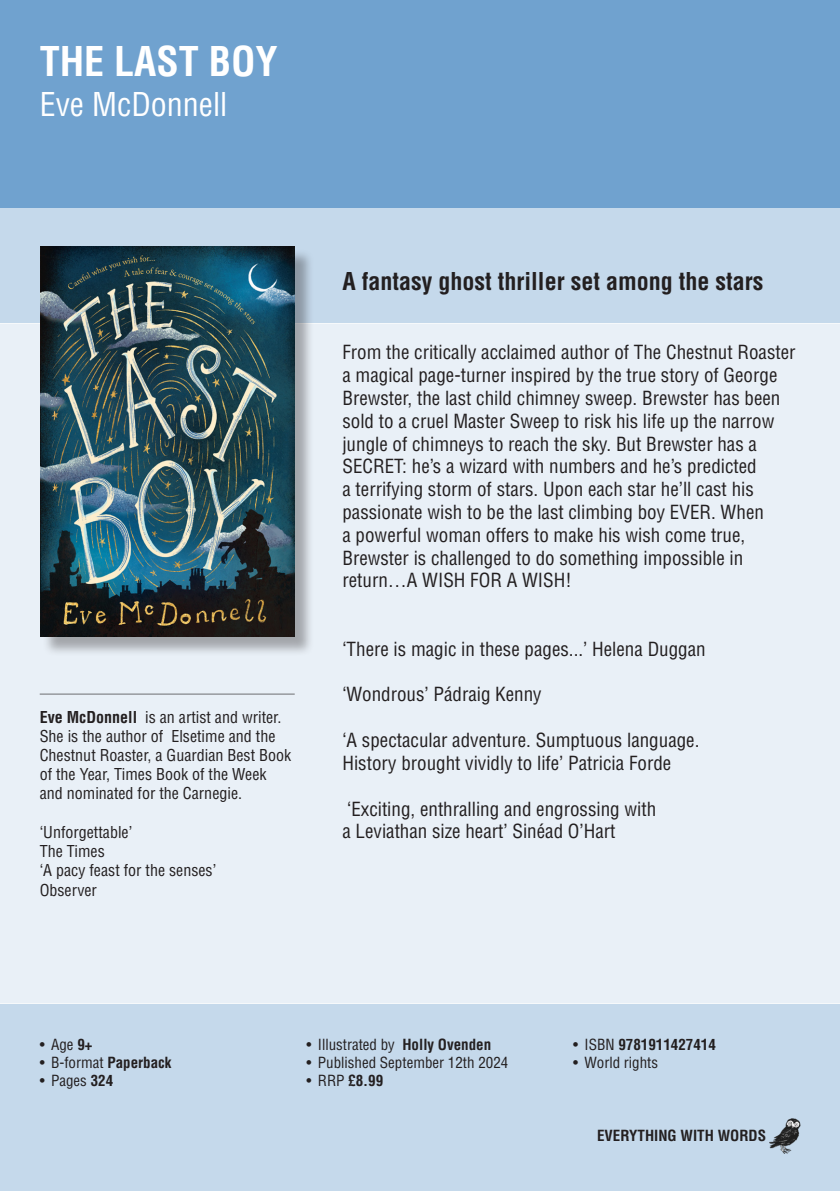
<style>
.page{position:relative;width:840px;height:1191px;background:#fff}
.page>*{position:absolute;margin:0;border:0;box-sizing:border-box;transform-origin:0 0}
.t1{font:700 condensed 40px "Helvetica";color:#fff}
.t2{font:condensed 32px "Helvetica";color:#fff}
.t3{font:700 condensed 24px "Helvetica";color:#231f20}
.t4{font:condensed 19px/22.8px "Helvetica";color:#231f20}
.t5{font:condensed 16px "Helvetica";color:#231f20}
.t6{font:condensed 15px "Helvetica";color:#231f20}
.t7{font:700 condensed 15px "Helvetica";color:#231f20}
.s1{font-weight:700}
.s2{font-weight:400}
</style>
<div class="page">
<div style="left:0;top:0;width:839px;height:1191px;background:#70a2cf"></div>
<div style="left:0;top:323px;width:839px;height:680px;background:#e9f0f7"></div>
<div style="left:0;top:1003px;width:839px;height:188px;background:#c5d9eb"></div>
<div style="left:0;top:208px;width:839px;height:115px;background:#c5d9eb"></div>
<hr style="left:40px;top:693px;width:254px;height:1px;background:#6c6d70">
<div style="left:42px;top:248px;width:272px;height:409px;background:#231f20;opacity:.35"></div>
<img style="left:40px;top:246px;width:254px;height:390px">
<img style="left:769px;top:1118px;width:30px;height:35px">
<p class="t1" style="left:40px;top:37px;width:239px">THE LAST BOY</p>
<p class="t2" style="left:40px;top:85px;width:189px">Eve McDonnell</p>
<p class="t5" style="left:40px;top:707px;width:243px"><span class="s1">Eve McDonnell</span> is an artist and writer.</p>
<p class="t5" style="left:40px;top:726px;width:237px">She is the author of Elsetime and the</p>
<p class="t5" style="left:40px;top:745px;width:253px">Chestnut Roaster, a Guardian Best Book</p>
<p class="t5" style="left:40px;top:764px;width:228px">of the Year, Times Book of the Week</p>
<p class="t5" style="left:40px;top:783px;width:204px">and nominated for the Carnegie.</p>
<p class="t5" style="left:40px;top:822px;width:94px">‘Unforgettable’</p>
<p class="t5" style="left:40px;top:841px;width:67px">The Times</p>
<p class="t5" style="left:40px;top:860px;width:178px">‘A pacy feast for the senses’</p>
<p class="t5" style="left:40px;top:879px;width:59px">Observer</p>
<p class="t3" style="left:342px;top:266px;width:422px">A fantasy ghost thriller set among the stars</p>
<p class="t4" style="left:342px;top:341px;width:454px">From the critically acclaimed author of The Chestnut Roaster a magical page-turner inspired by the true story of George Brewster, the last child chimney sweep. Brewster has been sold to a cruel Master Sweep to risk his life up the narrow jungle of chimneys to reach the sky. But Brewster has a SECRET: he’s a wizard with numbers and he’s predicted<br>a terrifying storm of stars. Upon each star he’ll cast his passionate wish to be the last climbing boy EVER. When<br>a powerful woman offers to make his wish come true, Brewster is challenged to do something impossible in return…A WISH FOR A WISH!</p>
<p class="t4" style="left:342px;top:637px;width:364px">‘There is magic in these pages...’ Helena Duggan</p>
<p class="t4" style="left:342px;top:683px;width:201px">‘Wondrous’ Pádraig Kenny</p>
<p class="t4" style="left:342px;top:728px;width:358px">‘A spectacular adventure. Sumptuous language.</p>
<p class="t4" style="left:342px;top:751px;width:330px">History brought vividly to life’ Patricia Forde</p>
<p class="t4" style="left:347px;top:797px;width:310px">‘Exciting, enthralling and engrossing with</p>
<p class="t4" style="left:342px;top:820px;width:274px">a Leviathan size heart’ Sinéad O’Hart</p>
<p class="t6" style="left:40px;top:1035px;width:54px">• Age <span class="s1">9+</span></p>
<p class="t6" style="left:40px;top:1053px;width:133px">• B-format <span class="s1">Paperback</span></p>
<p class="t6" style="left:40px;top:1071px;width:75px">• Pages <span class="s1">324</span></p>
<p class="t6" style="left:306px;top:1035px;width:186px">• Illustrated by <span class="s1">Holly Ovenden</span></p>
<p class="t6" style="left:306px;top:1053px;width:203px">• Published September 12th 2024</p>
<p class="t7" style="left:306px;top:1071px;width:78px"><span class="s2">• RRP</span> £8.99</p>
<p class="t7" style="left:573px;top:1035px;width:144px"><span class="s2">• ISBN</span> 9781911427414</p>
<p class="t6" style="left:573px;top:1053px;width:86px">• World rights</p>
<p class="t7" style="left:596px;top:1126px;width:170px">EVERYTHING WITH WORDS</p>
</div>
